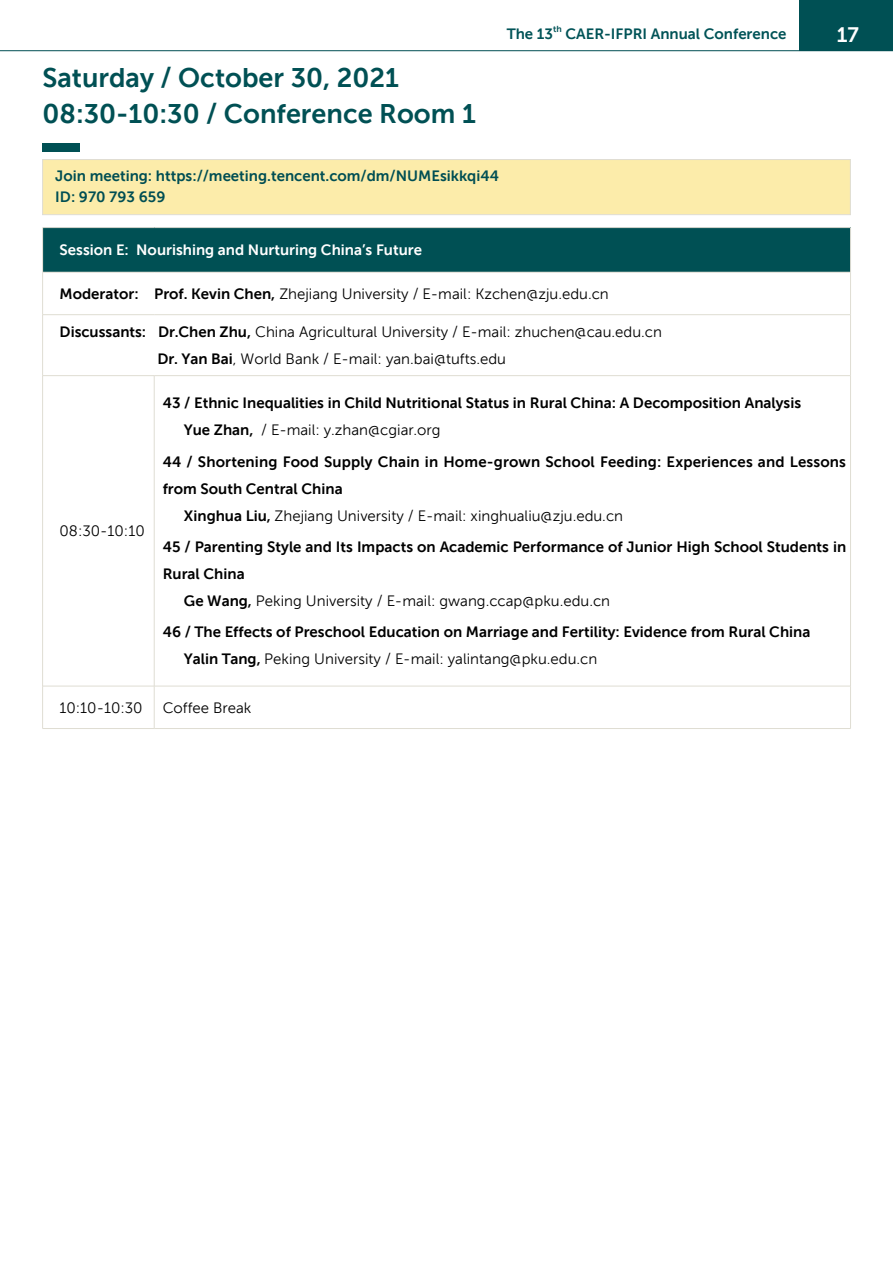
<style>
.page{position:relative;width:893px;height:1263px;background:#fff}
.page>*{position:absolute;margin:0;border:0;box-sizing:border-box;transform-origin:0 0}
.t1{font:27px/36px "Museo Sans 700";color:#005054}
.t2{font:21px "Museo Sans 700";color:#fff}
.t3{font:15px/27px "Museo Sans 300";color:#000}
.t4{font:15px/27px "Museo Sans 700";color:#000}
.t5{font:15px/21px "Museo Sans 700";color:#004e53}
.t6{font:15px "Museo Sans 700";color:#fff}
.t7{font:15px "Museo Sans 700";color:#005357}
.t8{font:8.7px "Museo Sans 700";color:#005357}
.s1{font-family:"Museo Sans 700"}
</style>
<div class="page">
<div style="left:799px;top:0;width:94px;height:51px;background:#005054"></div>
<hr style="left:0;top:50px;width:893px;height:1px;background:#004e53">
<div style="left:43px;top:159px;width:807px;height:56px;background:#fcecaa;border:1px solid #dfddd3"></div>
<div style="left:43px;top:228px;width:807px;height:44px;background:#005054"></div>
<hr style="left:43px;top:227px;width:111px;height:1px;background:#dfddd3">
<hr style="left:42px;top:228px;width:1px;height:44px;background:#dfddd3">
<hr style="left:154px;top:227px;width:697px;height:1px;background:#dfddd3">
<hr style="left:43px;top:272px;width:111px;height:1px;background:#dfddd3">
<hr style="left:154px;top:272px;width:696px;height:1px;background:#dfddd3">
<hr style="left:43px;top:728px;width:111px;height:1px;background:#dfddd3">
<hr style="left:154px;top:728px;width:697px;height:1px;background:#dfddd3">
<hr style="left:850px;top:228px;width:1px;height:44px;background:#dfddd3">
<hr style="left:42px;top:272px;width:1px;height:43px;background:#dfddd3">
<hr style="left:850px;top:272px;width:1px;height:43px;background:#dfddd3">
<hr style="left:43px;top:314px;width:111px;height:1px;background:#dfddd3">
<hr style="left:42px;top:315px;width:1px;height:61px;background:#dfddd3">
<hr style="left:154px;top:314px;width:697px;height:1px;background:#dfddd3">
<hr style="left:850px;top:315px;width:1px;height:61px;background:#dfddd3">
<hr style="left:43px;top:375px;width:111px;height:1px;background:#dfddd3">
<hr style="left:42px;top:376px;width:1px;height:310px;background:#dfddd3">
<hr style="left:154px;top:375px;width:697px;height:1px;background:#dfddd3">
<hr style="left:154px;top:376px;width:1px;height:310px;background:#dfddd3">
<hr style="left:850px;top:376px;width:1px;height:310px;background:#dfddd3">
<hr style="left:43px;top:686px;width:111px;height:1px;background:#dfddd3">
<hr style="left:42px;top:686px;width:1px;height:42px;background:#dfddd3">
<hr style="left:154px;top:686px;width:697px;height:1px;background:#dfddd3">
<hr style="left:154px;top:686px;width:1px;height:42px;background:#dfddd3">
<hr style="left:850px;top:686px;width:1px;height:42px;background:#dfddd3">
<div style="left:43px;top:144px;width:37px;height:8px;background:#005054"></div>
<h1 class="t1" style="left:43px;top:60px;width:435px">Saturday / October 30, 2021<br>08:30-10:30 / Conference Room 1</h1>
<p class="t7" style="left:507px;top:25px;width:48px">The 13</p>
<p class="t8" style="left:553px;top:24px;width:10px">th</p>
<p class="t7" style="left:565px;top:25px;width:223px">CAER-IFPRI Annual Conference</p>
<h2 class="t2" style="left:837px;top:23px;width:24px">17</h2>
<p class="t5" style="left:55px;top:166px;width:445px">Join meeting: https://meeting.tencent.com/dm/NUMEsikkqi44<br>ID: 970 793 659</p>
<p class="t6" style="left:60px;top:242px;width:364px">Session E: Nourishing and Nurturing China’s Future</p>
<p class="t3" style="left:60px;top:280px;width:551px"><span class="s1">Moderator: Prof. Kevin Chen,</span> Zhejiang University / E-mail: Kzchen@zju.edu.cn</p>
<p class="t3" style="left:157px;top:318px;width:506px;text-indent:-98px"><span class="s1">Discussants: Dr.Chen Zhu,</span> China Agricultural University / E-mail: zhuchen@cau.edu.cn<br><span class="s1">Dr. Yan Bai</span>, World Bank / E-mail: yan.bai@tufts.edu</p>
<p class="t3" style="left:60px;top:518px;width:87px">08:30-10:10</p>
<p class="t4" style="left:163px;top:390px;width:640px">43 / Ethnic Inequalities in Child Nutritional Status in Rural China: A Decomposition Analysis</p>
<p class="t3" style="left:184px;top:417px;width:258px"><span class="s1">Yue Zhan,</span> / E-mail: y.zhan@cgiar.org</p>
<p class="t4" style="left:163px;top:448px;width:685px">44 / Shortening Food Supply Chain in Home-grown School Feeding: Experiences and Lessons from South Central China</p>
<p class="t3" style="left:184px;top:502px;width:441px"><span class="s1">Xinghua Liu,</span> Zhejiang University / E-mail: xinghualiu@zju.edu.cn</p>
<p class="t4" style="left:163px;top:533px;width:685px">45 / Parenting Style and Its Impacts on Academic Performance of Junior High School Students in<br>Rural China</p>
<p class="t3" style="left:184px;top:587px;width:428px"><span class="s1">Ge Wang,</span> Peking University / E-mail: gwang.ccap@pku.edu.cn</p>
<p class="t4" style="left:163px;top:618px;width:649px">46 / The Effects of Preschool Education on Marriage and Fertility: Evidence from Rural China</p>
<p class="t3" style="left:184px;top:645px;width:415px"><span class="s1">Yalin Tang,</span> Peking University / E-mail: yalintang@pku.edu.cn</p>
<p class="t3" style="left:60px;top:694px;width:85px">10:10-10:30</p>
<p class="t3" style="left:163px;top:694px;width:90px">Coffee Break</p>
</div>
